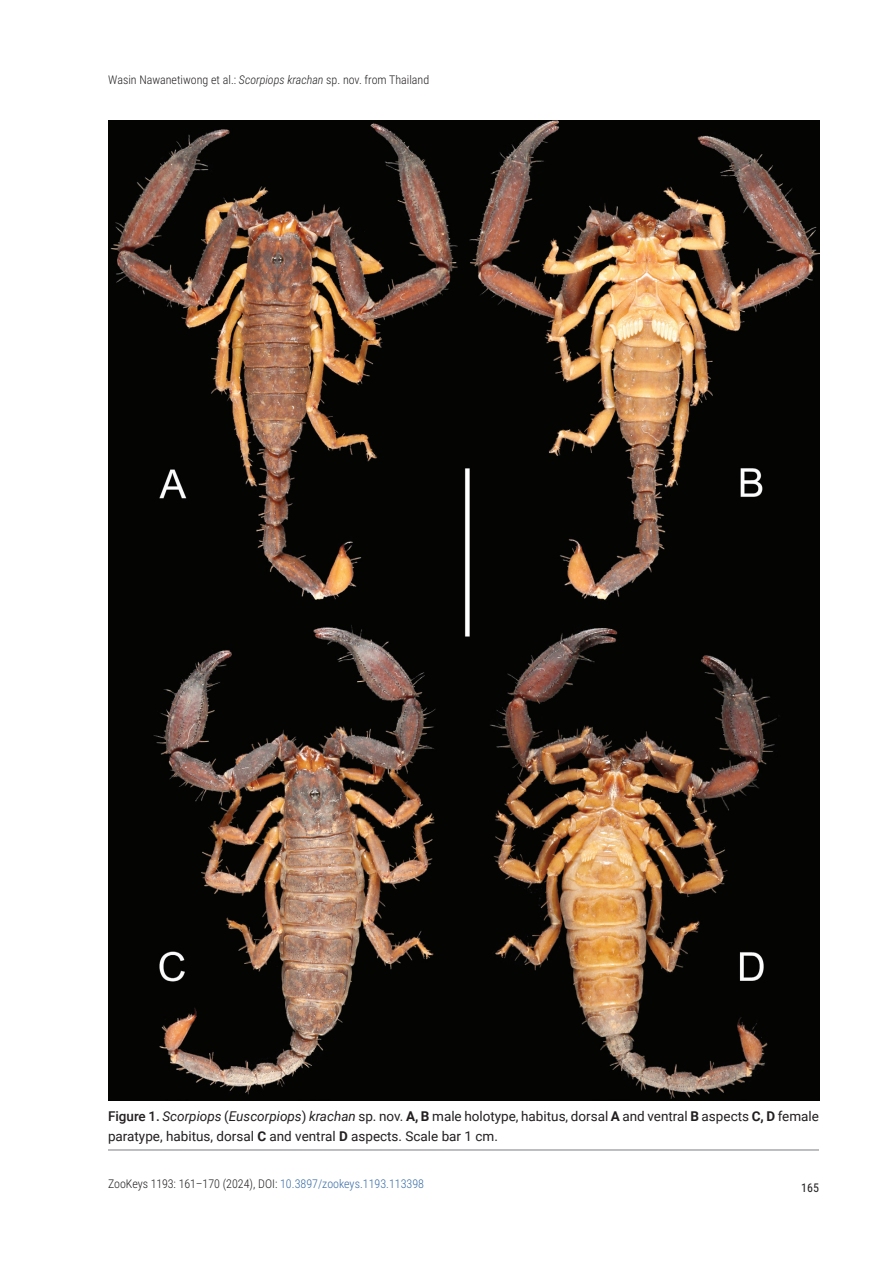
<style>
.page{position:relative;width:893px;height:1263px;background:#fff}
.page>*{position:absolute;margin:0;border:0;box-sizing:border-box;transform-origin:0 0}
.t1{font:13.5px/19.8px "Roboto";color:#231f20}
.t2{font:300 12px "Roboto Condensed";color:#231f20}
.t3{font:12px "Roboto Condensed";color:#231f20}
.s1{font-style:italic}
.s2{font-weight:500}
.s3{font-weight:700}
.s4{color:#376ba5}
</style>
<div class="page">
<img style="left:108px;top:121px;width:711px;height:979px">
<hr style="left:108px;top:1149px;width:711px;height:2px;background:#a8a9ad">
<p class="t2" style="left:108px;top:71px;width:322px">Wasin Nawanetiwong et al.: <span class="s1">Scorpiops krachan</span> sp. nov. from Thailand</p>
<p class="t1" style="left:108px;top:1106px;width:712px"><span class="s2">Figure 1.</span> <span class="s1">Scorpiops</span> (<span class="s1">Euscorpiops</span>) <span class="s1">krachan</span> sp. nov. <span class="s3">A, B</span> male holotype, habitus, dorsal <span class="s3">A</span> and ventral <span class="s3">B</span> aspects <span class="s3">C, D</span> female paratype, habitus, dorsal <span class="s3">C</span> and ventral <span class="s3">D</span> aspects. Scale bar 1 cm.</p>
<p class="t2" style="left:108px;top:1175px;width:318px">ZooKeys 1193: 161–170 (2024), DOI: <span class="s4">10.3897/zookeys.1193.113398</span></p>
<p class="t3" style="left:801px;top:1179px;width:19px">165</p>
</div>
